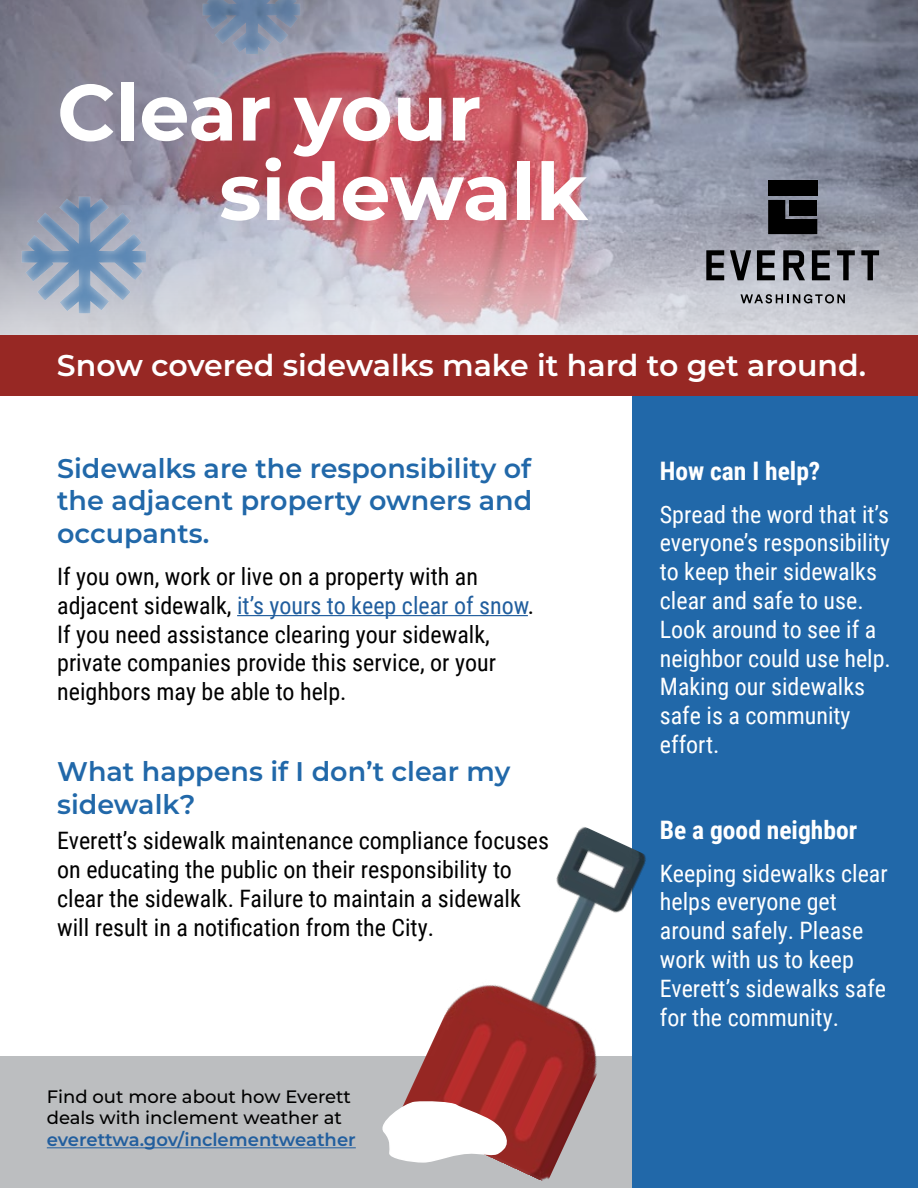
<style>
.page{position:relative;width:918px;height:1188px;background:#fff}
.page>*{position:absolute;margin:0;border:0;box-sizing:border-box;transform-origin:0 0}
.t1{font:700 79.5px/79.5px "Montserrat";color:#fff}
.t2{font:600 30px "Montserrat";color:#fff}
.t3{font:600 27px/32.4px "Montserrat";color:#2168a9;text-align:justify}
.t4{font:700 25.5px "Roboto Condensed";color:#fff}
.t5{font:24px/28.8px "Roboto Condensed";color:#000}
.t6{font:24px/28.8px "Roboto Condensed";color:#fff}
.t7{font:500 18px/21.6px "Montserrat";color:#000}
.t8{font:600 18px "Montserrat";color:#215e9e}
.s1{color:#215e9e}
</style>
<div class="page">
<img style="left:0;top:0;width:918px;height:335px">
<div style="left:0;top:1047px;width:793px;height:141px;background:#bcbec0"></div>
<div style="left:0;top:438px;width:918px;height:618px;background:#fff"></div>
<div style="left:633px;top:388px;width:285px;height:800px;background:#2168a9"></div>
<div style="left:0;top:335px;width:918px;height:60px;background:#972824"></div>
<hr style="left:237px;top:615px;width:291px;height:1px;background:#215e9e">
<div style="left:0;top:178px;width:170px;height:137px;background:#fff;opacity:.75"></div>
<img style="left:405px;top:806px;width:241px;height:377px">
<div style="left:768px;top:181px;width:49px;height:15px;background:#000"></div>
<svg style="left:768px;top:200px;width:49px;height:34px;background:#0d0d0f"></svg>
<svg style="left:706px;top:250px;width:18px;height:30px"></svg>
<svg style="left:757px;top:250px;width:18px;height:30px"></svg>
<svg style="left:837px;top:250px;width:18px;height:30px"></svg>
<svg style="left:861px;top:250px;width:18px;height:30px"></svg>
<svg style="left:812px;top:250px;width:18px;height:30px"></svg>
<svg style="left:730px;top:250px;width:21px;height:30px"></svg>
<svg style="left:783px;top:250px;width:22px;height:30px"></svg>
<svg style="left:741px;top:294px;width:104px;height:9px"></svg>
<svg style="left:382px;top:1100px;width:128px;height:63px;background:#e6d4d4"></svg>
<hr style="left:47px;top:1147px;width:309px;height:1px;background:#215e9e">
<div style="left:177px;top:0;width:149px;height:56px;background:#fff;opacity:.75"></div>
<h1 class="t1" style="left:219px;top:69px;width:371px;text-indent:-162px">Clear your sidewalk</h1>
<p class="t2" style="left:57px;top:344px;width:811px">Snow covered sidewalks make it hard to get around.</p>
<p class="t3" style="left:57px;top:451px;width:477px">Sidewalks are the responsibility of the adjacent property owners and occupants.</p>
<p class="t5" style="left:57px;top:561px;width:479px">If you own, work or live on a property with an adjacent sidewalk, <span class="s1">it’s yours to keep clear of snow</span>.<br>If you need assistance clearing your sidewalk, private companies provide this service, or your neighbors may be able to help.</p>
<p class="t3" style="left:57px;top:754px;width:455px">What happens if I don’t clear my sidewalk?</p>
<p class="t5" style="left:57px;top:825px;width:493px">Everett’s sidewalk maintenance compliance focuses on educating the public on their responsibility to clear the sidewalk. Failure to maintain a sidewalk will result in a notification from the City.</p>
<p class="t7" style="left:47px;top:1085px;width:306px">Find out more about how Everett deals with inclement weather at</p>
<p class="t8" style="left:47px;top:1127px;width:310px">everettwa.gov/inclementweather</p>
<p class="t4" style="left:660px;top:453px;width:162px">How can I help?</p>
<p class="t6" style="left:660px;top:499px;width:233px">Spread the word that it’s everyone’s responsibility to keep their sidewalks clear and safe to use.<br>Look around to see if a neighbor could use help.<br>Making our sidewalks safe is a community effort.</p>
<p class="t4" style="left:660px;top:812px;width:199px">Be a good neighbor</p>
<p class="t6" style="left:660px;top:858px;width:229px">Keeping sidewalks clear helps everyone get around safely. Please work with us to keep<br>Everett’s sidewalks safe for the community.</p>
</div>
